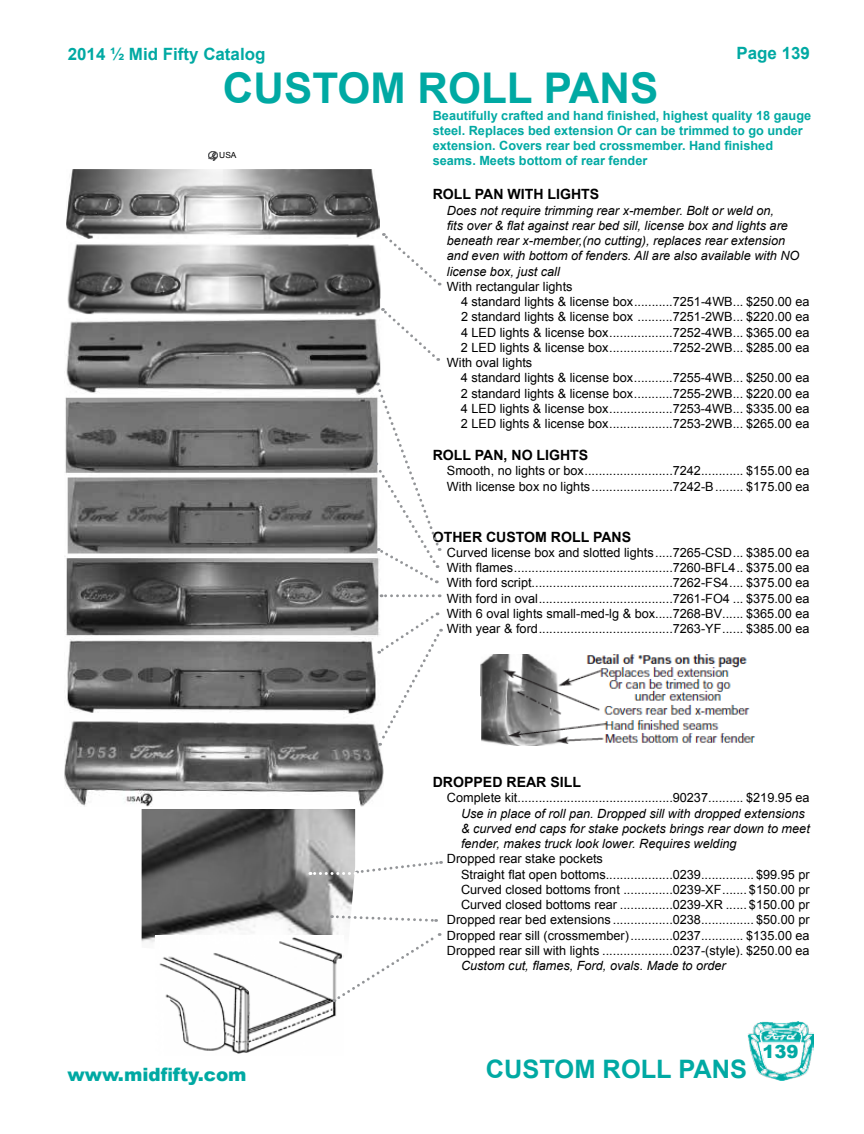
<style>
.page{position:relative;width:864px;height:1134px;background:#fff}
.page>*{position:absolute;margin:0;border:0;box-sizing:border-box;transform-origin:0 0}
.t1{font:700 42.3px "Arial";color:#00a9a3}
.t2{font:700 25.35px "Arial";color:#00a9a3}
.t3{font:900 18.3px "Arial";color:#00a9a3}
.t4{font:900 18px "Arial";color:#00a9a3}
.t5{font:700 16.95px "Arial";color:#00a9a3}
.t6{font:700 14.1px "Arial";color:#000}
.t7{font:12.75px/15.3px "Arial";color:#000}
.t8{font:italic 12.75px/15.3px "Arial";color:#000}
.t9{font:700 12.75px/15.3px "Arial";color:#00a9a3}
.t10{font:8.4px "Arial";color:#000}
</style>
<div class="page">
<img style="left:66px;top:169px;width:314px;height:70px">
<img style="left:67px;top:244px;width:314px;height:73px">
<img style="left:64px;top:319px;width:319px;height:487px">
<svg style="left:373px;top:383px;width:68px;height:200px"></svg>
<svg style="left:381px;top:594px;width:52px;height:3px"></svg>
<svg style="left:377px;top:612px;width:65px;height:134px"></svg>
<svg style="left:381px;top:308px;width:58px;height:53px"></svg>
<svg style="left:382px;top:233px;width:58px;height:52px"></svg>
<img style="left:142px;top:809px;width:213px;height:134px">
<img style="left:156px;top:936px;width:180px;height:118px">
<svg style="left:334px;top:932px;width:107px;height:70px"></svg>
<svg style="left:332px;top:914px;width:105px;height:9px"></svg>
<img style="left:480px;top:655px;width:276px;height:91px">
<svg style="left:208px;top:151px;width:9px;height:10px"></svg>
<svg style="left:310px;top:860px;width:132px;height:15px"></svg>
<img style="left:747px;top:1021px;width:67px;height:60px">
<h3 class="t5" style="left:68px;top:42px;width:199px">2014 ½ Mid Fifty Catalog</h3>
<h3 class="t5" style="left:737px;top:42px;width:75px">Page 139</h3>
<h1 class="t1" style="left:223px;top:60px;width:437px">CUSTOM ROLL PANS</h1>
<p class="t10" style="left:219px;top:150px;width:19px">USA</p>
<h3 class="t3" style="left:68px;top:1061px;width:181px">www.midfifty.com</h3>
<p class="t9" style="left:433px;top:108px;width:380px">Beautifully crafted and hand finished, highest quality 18 gauge steel. Replaces bed extension Or can be trimmed to go under extension. Covers rear bed crossmember. Hand finished seams. Meets bottom of rear fender</p>
<p class="t6" style="left:433px;top:185px;width:168px">ROLL PAN WITH LIGHTS</p>
<p class="t8" style="left:447px;top:203px;width:354px">Does not require trimming rear x-member. Bolt or weld on,<br>fits over &amp; flat against rear bed sill, license box and lights are beneath rear x-member,(no cutting), replaces rear extension and even with bottom of fenders. All are also available with NO license box, just call</p>
<p class="t7" style="left:447px;top:279px;width:127px">With rectangular lights</p>
<p class="t7" style="left:461px;top:294px;width:350px">4 standard lights &amp; license box...........7251-4WB... $250.00 ea</p>
<p class="t7" style="left:461px;top:309px;width:350px">2 standard lights &amp; license box ..........7251-2WB... $220.00 ea</p>
<p class="t7" style="left:461px;top:325px;width:350px">4 LED lights &amp; license box..................7252-4WB... $365.00 ea</p>
<p class="t7" style="left:461px;top:340px;width:350px">2 LED lights &amp; license box..................7252-2WB... $285.00 ea</p>
<p class="t7" style="left:447px;top:355px;width:87px">With oval lights</p>
<p class="t7" style="left:461px;top:370px;width:350px">4 standard lights &amp; license box...........7255-4WB... $250.00 ea</p>
<p class="t7" style="left:461px;top:386px;width:350px">2 standard lights &amp; license box...........7255-2WB... $220.00 ea</p>
<p class="t7" style="left:461px;top:401px;width:350px">4 LED lights &amp; license box..................7253-4WB... $335.00 ea</p>
<p class="t7" style="left:461px;top:416px;width:350px">2 LED lights &amp; license box..................7253-2WB... $265.00 ea</p>
<p class="t6" style="left:433px;top:446px;width:157px">ROLL PAN, NO LIGHTS</p>
<p class="t7" style="left:447px;top:463px;width:364px">Smooth, no lights or box.........................7242............ $155.00 ea<br>With license box no lights.......................7242-B........ $175.00 ea</p>
<p class="t6" style="left:433px;top:527px;width:200px">OTHER CUSTOM ROLL PANS</p>
<p class="t7" style="left:447px;top:545px;width:364px;text-align:justify">Curved license box and slotted lights.....7265-CSD... $385.00 ea With flames.............................................7260-BFL4.. $375.00 ea With ford script........................................7262-FS4.... $375.00 ea With ford in oval......................................7261-FO4 ... $375.00 ea With 6 oval lights small-med-lg &amp; box.....7268-BV...... $365.00 ea With year &amp; ford......................................7263-YF...... $385.00 ea</p>
<p class="t6" style="left:433px;top:773px;width:150px">DROPPED REAR SILL</p>
<p class="t7" style="left:447px;top:790px;width:364px">Complete kit............................................90237.......... $219.95 ea</p>
<p class="t8" style="left:461px;top:806px;width:350px">Use in place of roll pan. Dropped sill with dropped extensions &amp; curved end caps for stake pockets brings rear down to meet fender, makes truck look lower. Requires welding</p>
<p class="t7" style="left:447px;top:851px;width:158px">Dropped rear stake pockets</p>
<p class="t7" style="left:461px;top:867px;width:350px">Straight flat open bottoms...................0239............... $99.95 pr</p>
<p class="t7" style="left:461px;top:882px;width:350px">Curved closed bottoms front ..............0239-XF....... $150.00 pr</p>
<p class="t7" style="left:461px;top:897px;width:350px">Curved closed bottoms rear ...............0239-XR ...... $150.00 pr</p>
<p class="t7" style="left:447px;top:912px;width:364px">Dropped rear bed extensions .................0238............... $50.00 pr</p>
<p class="t7" style="left:447px;top:928px;width:364px">Dropped rear sill (crossmember)............0237............ $135.00 ea</p>
<p class="t7" style="left:447px;top:943px;width:364px">Dropped rear sill with lights ....................0237-(style). $250.00 ea</p>
<p class="t8" style="left:461px;top:958px;width:266px">Custom cut, flames, Ford, ovals. Made to order</p>
<h2 class="t2" style="left:486px;top:1052px;width:263px">CUSTOM ROLL PANS</h2>
<h3 class="t4" style="left:762px;top:1038px;width:38px">139</h3>
</div>
